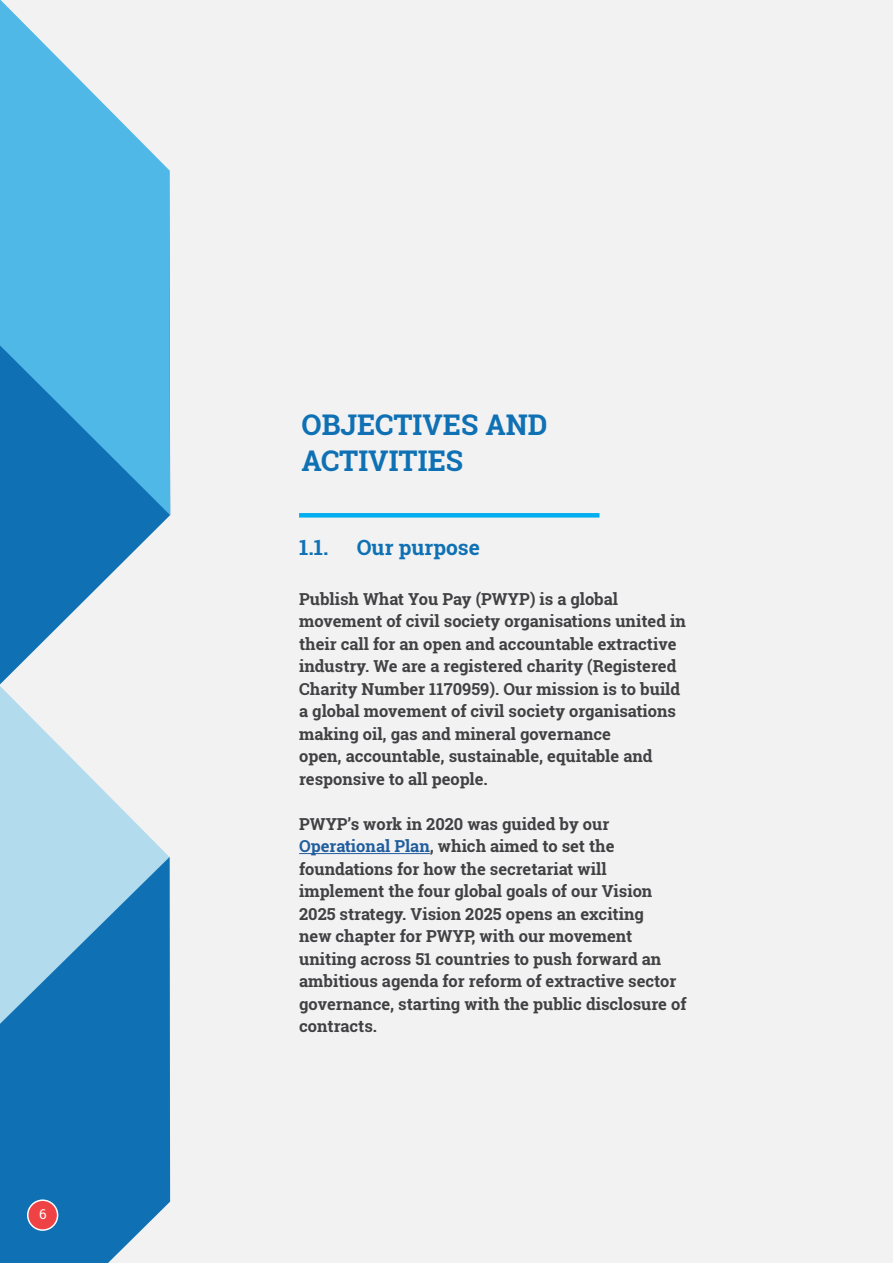
<style>
.page{position:relative;width:893px;height:1263px;background:#f2f2f3}
.page>*{position:absolute;margin:0;border:0;box-sizing:border-box;transform-origin:0 0}
.t1{font:700 28.5px/36px "Roboto Slab";color:#0f71b4}
.t2{font:700 21px "Roboto Slab";color:#0f71b4}
.t3{font:700 16.5px/22.5px "Roboto Slab";color:#414042}
.t4{font:13.5px "Roboto Slab";color:#fff}
.s1{color:#215e9e}
</style>
<div class="page">
<hr style="left:299px;top:853px;width:131px;height:1px;background:#215e9e">
<svg style="left:299px;top:513px;width:300px;height:4px"></svg>
<svg style="left:0;top:0;width:170px;height:389px;fill:#4fb8e7"></svg>
<svg style="left:0;top:389px;width:170px;height:468px"></svg>
<svg style="left:0;top:857px;width:170px;height:406px;background:#398cc2"></svg>
<div style="left:28px;top:1200px;width:30px;height:30px;background:#ef4244;border-radius:50%"></div>
<div style="left:27px;top:1199px;width:31px;height:32px;border:2px solid #fff;border-radius:50%"></div>
<p class="t4" style="left:39px;top:1204px;width:9px">6</p>
<h1 class="t1" style="left:302px;top:406px;width:247px">OBJECTIVES AND<br>ACTIVITIES</h1>
<p class="t2" style="left:299px;top:533px;width:31px">1.1.</p>
<p class="t2" style="left:357px;top:533px;width:125px">Our purpose</p>
<p class="t3" style="left:299px;top:587px;width:388px">Publish What You Pay (PWYP) is a global movement of civil society organisations united in their call for an open and accountable extractive industry. We are a registered charity (Registered Charity Number 1170959). Our mission is to build a global movement of civil society organisations making oil, gas and mineral governance<br>open, accountable, sustainable, equitable and responsive to all people.</p>
<p class="t3" style="left:299px;top:812px;width:389px">PWYP’s work in 2020 was guided by our <span class="s1">Operational Plan</span>, which aimed to set the foundations for how the secretariat will implement the four global goals of our Vision 2025 strategy. Vision 2025 opens an exciting<br>new chapter for PWYP, with our movement uniting across 51 countries to push forward an ambitious agenda for reform of extractive sector governance, starting with the public disclosure of contracts.</p>
</div>
